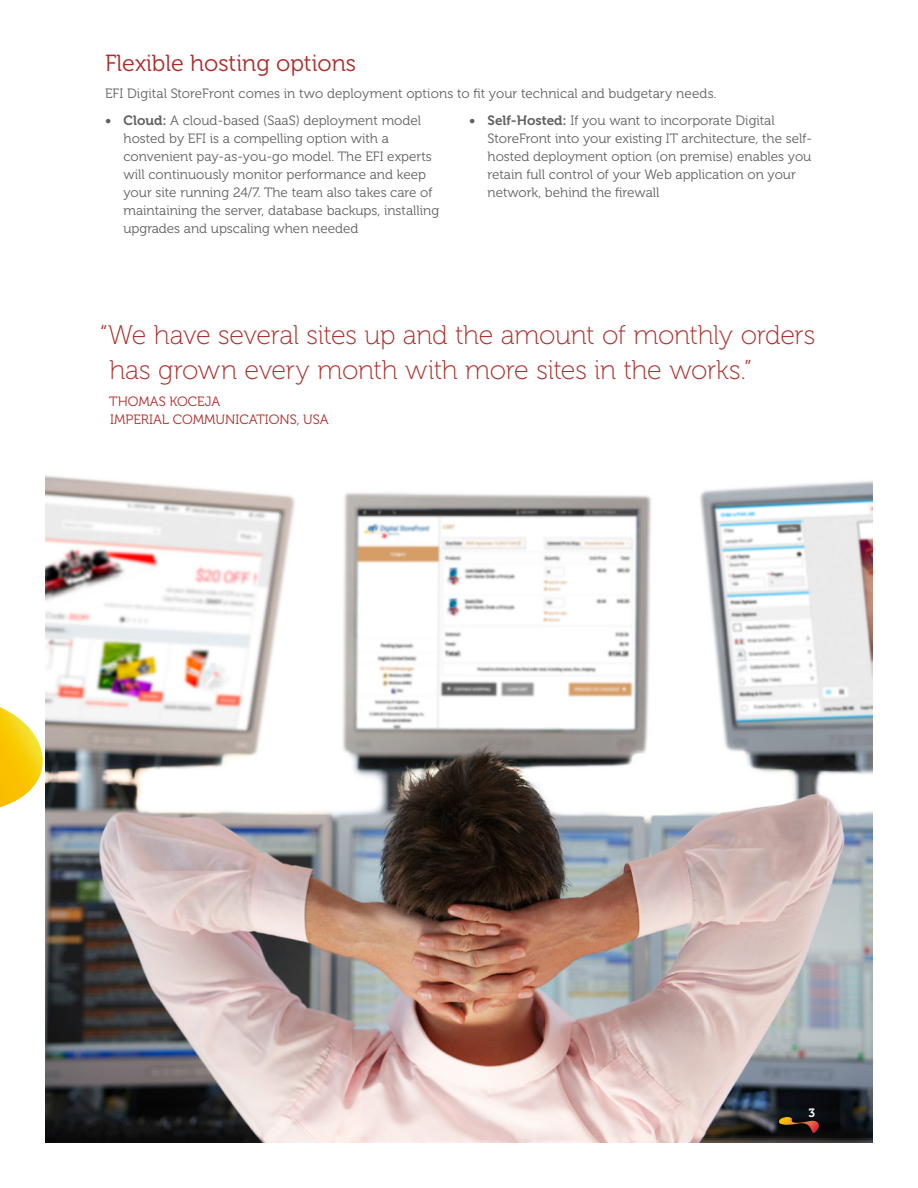
<style>
.page{position:relative;width:918px;height:1188px;background:#fff}
.page>*{position:absolute;margin:0;border:0;box-sizing:border-box;transform-origin:0 0}
.t1{font:27px/34.5px "Museo 100";letter-spacing:-.015em;color:#ab2c29}
.t2{font:23.25px "Museo 300";color:#ab2c29}
.t3{font:13.5px/18px "Museo 300";color:#5f6060}
.t4{font:13.5px/18px "Museo 300";color:#ab2c29}
.t5{font:12px "Museo 700";color:#fff}
.s1{font-family:"Museo 700"}
</style>
<div class="page">
<img style="left:45px;top:475px;width:828px;height:668px">
<svg style="left:0;top:707px;width:60px;height:100px"></svg>
<svg style="left:777px;top:1117px;width:45px;height:17px"></svg>
<h2 class="t2" style="left:105px;top:51px;width:253px">Flexible hosting options</h2>
<p class="t3" style="left:105px;top:85px;width:613px">EFI Digital StoreFront comes in two deployment options to fit your technical and budgetary needs.</p>
<p class="t3" style="left:124px;top:112px;width:317px;text-indent:-19px"><span class="s1">• Cloud:</span> A cloud-based (SaaS) deployment model hosted by EFI is a compelling option with a convenient pay-as-you-go model. The EFI experts will continuously monitor performance and keep your site running 24/7. The team also takes care of maintaining the server, database backups, installing upgrades and upscaling when needed</p>
<p class="t3" style="left:488px;top:112px;width:326px;text-indent:-19px"><span class="s1">• Self-Hosted:</span> If you want to incorporate Digital StoreFront into your existing IT architecture, the self&shy;hosted deployment option (on premise) enables you retain full control of your Web application on your network, behind the firewall</p>
<h1 class="t1" style="left:109px;top:318px;width:707px;text-indent:-10px">“We have several sites up and the amount of monthly orders has grown every month with more sites in the works.”</h1>
<p class="t4" style="left:109px;top:392px;width:221px">THOMAS KOCEJA<br>IMPERIAL COMMUNICATIONS, USA</p>
<p class="t5" style="left:808px;top:1106px;width:8px">3</p>
</div>
